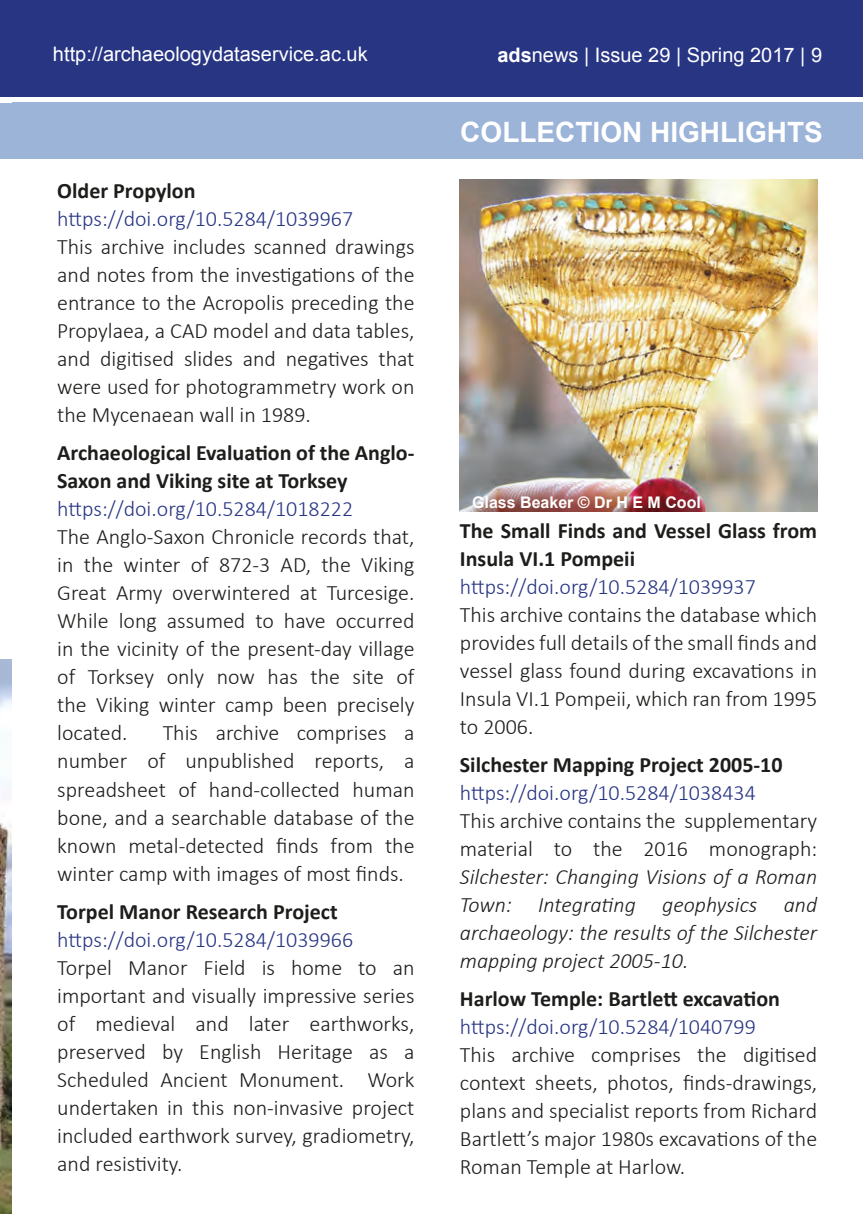
<style>
.page{position:relative;width:863px;height:1214px;background:#fff}
.page>*{position:absolute;margin:0;border:0;box-sizing:border-box;transform-origin:0 0}
.t1{font:700 28px "Arial";color:#fff}
.t2{font:300 22px/28px "Calibri";color:#1d1d1b;text-align:justify}
.t3{font:700 22px/28px "Calibri";color:#1d1d1b}
.t4{font:300 22px "Calibri";color:#283583}
.t5{font:italic 300 22px/28px "Calibri";color:#1d1d1b;text-align:justify}
.t6{font:20px "Arial";color:#fff}
.t7{font:700 16px "Arial";color:#fff}
.s1{font-weight:700}
.s2{font-style:normal}
</style>
<div class="page">
<div style="left:0;top:102px;width:12px;height:57px;background:#9cb4d8"></div>
<div style="left:0;top:0;width:12px;height:97px;background:#283583"></div>
<img style="left:0;top:660px;width:12px;height:554px">
<div style="left:12px;top:0;width:851px;height:97px;background:#283583"></div>
<div style="left:12px;top:102px;width:851px;height:57px;background:#9cb4d8"></div>
<img style="left:460px;top:180px;width:357px;height:331px">
<p class="t6" style="left:53px;top:41px;width:316px">http://archaeologydataservice.ac.uk</p>
<p class="t6" style="left:497px;top:41px;width:326px"><span class="s1">ads</span>news | Issue 29 | Spring 2017 | 9</p>
<p class="t3" style="left:57px;top:177px;width:140px">Older Propylon</p>
<p class="t4" style="left:57px;top:205px;width:297px">https://doi.org/10.5284/1039967</p>
<p class="t2" style="left:57px;top:233px;width:359px">This archive includes scanned drawings and notes from the investigations of the entrance to the Acropolis preceding the Propylaea, a CAD model and data tables, and digitised slides and negatives that were used for photogrammetry work on the Mycenaean wall in 1989.</p>
<p class="t3" style="left:57px;top:439px;width:359px">Archaeological Evaluation of the Anglo-<br>Saxon and Viking site at Torksey</p>
<p class="t4" style="left:57px;top:495px;width:297px">https://doi.org/10.5284/1018222</p>
<p class="t2" style="left:57px;top:523px;width:359px">The Anglo-Saxon Chronicle records that, in the winter of 872-3 AD, the Viking Great Army overwintered at Turcesige.<br>While long assumed to have occurred in the vicinity of the present-day village of Torksey only now has the site of the Viking winter camp been precisely located.</p>
<p class="t2" style="left:57px;top:719px;width:359px;text-indent:105px">This archive comprises a number of unpublished reports, a spreadsheet of hand-collected human bone, and a searchable database of the known metal-detected finds from the winter camp with images of most finds.</p>
<p class="t3" style="left:57px;top:897px;width:282px">Torpel Manor Research Project</p>
<p class="t4" style="left:57px;top:925px;width:297px">https://doi.org/10.5284/1039966</p>
<p class="t2" style="left:57px;top:953px;width:359px">Torpel Manor Field is home to an important and visually impressive series of medieval and later earthworks, preserved by English Heritage as a Scheduled Ancient Monument. Work undertaken in this non-invasive project included earthwork survey, gradiometry, and resistivity.</p>
<p class="t1" style="left:460px;top:114px;width:364px">COLLECTION HIGHLIGHTS</p>
<p class="t7" style="left:472px;top:491px;width:230px">Glass Beaker © Dr H E M Cool</p>
<p class="t3" style="left:460px;top:517px;width:359px">The Small Finds and Vessel Glass from<br>Insula VI.1 Pompeii</p>
<p class="t4" style="left:460px;top:573px;width:297px">https://doi.org/10.5284/1039937</p>
<p class="t2" style="left:460px;top:601px;width:359px">This archive contains the database which provides full details of the small finds and vessel glass found during excavations in Insula VI.1 Pompeii, which ran from 1995 to 2006.</p>
<p class="t3" style="left:460px;top:751px;width:324px">Silchester Mapping Project 2005-10</p>
<p class="t4" style="left:460px;top:779px;width:297px">https://doi.org/10.5284/1038434</p>
<p class="t5" style="left:460px;top:807px;width:359px"><span class="s2">This archive contains the supplementary material to the 2016 monograph:<br></span>Silchester: Changing Visions of a Roman Town: Integrating geophysics and archaeology: the results of the Silchester mapping project 2005-10.</p>
<p class="t3" style="left:460px;top:985px;width:322px">Harlow Temple: Bartlett excavation</p>
<p class="t4" style="left:460px;top:1013px;width:297px">https://doi.org/10.5284/1040799</p>
<p class="t2" style="left:460px;top:1041px;width:359px">This archive comprises the digitised context sheets, photos, finds-drawings, plans and specialist reports from Richard Bartlett’s major 1980s excavations of the</p>
<p class="t2" style="left:460px;top:1153px;width:227px">Roman Temple at Harlow.</p>
</div>
